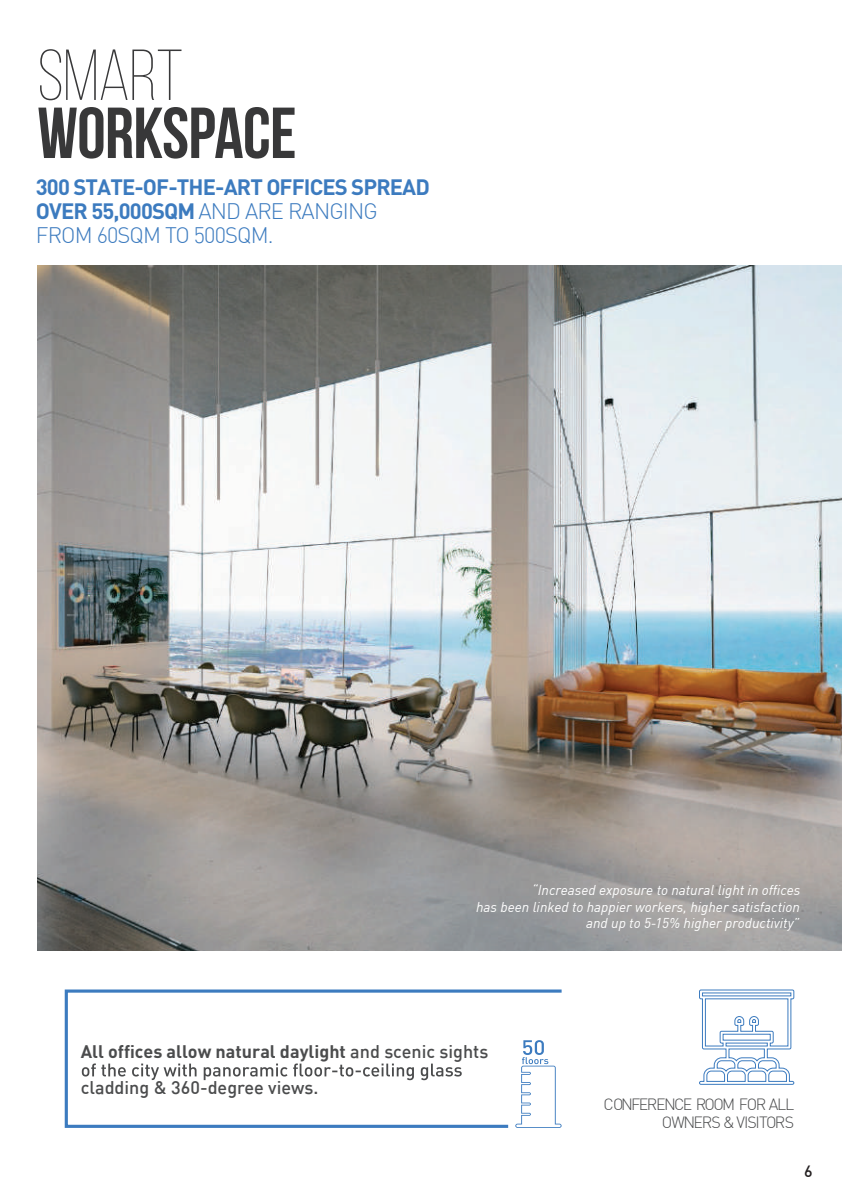
<style>
.page{position:relative;width:842px;height:1191px;background:#fff}
.page>*{position:absolute;margin:0;border:0;box-sizing:border-box;transform-origin:0 0}
.t1{font:700 72px "Bebas Neue";letter-spacing:-.01em;color:#383839}
.t2{font:300 72px "Bebas Neue";letter-spacing:-.01em;color:#383839}
.t3{font:700 22px/24px "DIN";letter-spacing:-.04em;color:#3c7bbf}
.t4{font:500 18px/36px "DIN";color:#4b4c4d}
.t5{font:300 16px/18px "DIN";letter-spacing:-.08em;color:#4b4c4d;text-align:right}
.t6{font:500 16px "DIN";color:#231f20}
.t7{font:italic 14px/16.8px "DIN";color:#fff;text-align:right}
.s1{font-weight:300}
.s2{font-weight:700}
</style>
<div class="page">
<img style="left:37px;top:265px;width:805px;height:685px">
<svg style="left:64px;top:989px;width:498px;height:139px"></svg>
<svg style="left:699px;top:989px;width:96px;height:96px"></svg>
<h1 class="t2" style="left:37px;top:37px;width:147px">SMART</h1>
<h1 class="t1" style="left:37px;top:94px;width:261px">WORKSPACE</h1>
<h2 class="t3" style="left:36px;top:174px;width:396px">300 STATE-OF-THE-ART OFFICES SPREAD<br>OVER 55,000SQM <span class="s1">AND ARE RANGING<br>FROM 60SQM TO 500SQM.</span></h2>
<p class="t7" style="left:476px;top:881px;width:326px">“Increased exposure to natural light in offices<br>has been linked to happier workers, higher satisfaction and up to 5-15% higher productivity”</p>
<p class="t4" style="left:81px;top:1033px;width:409px"><span class="s2">All offices allow natural daylight</span> and scenic sights cladding &amp; 360-degree views.</p>
<p class="t5" style="left:603px;top:1095px;width:192px">CONFERENCE ROOM FOR ALL<br>OWNERS &amp; VISITORS</p>
<p class="t6" style="left:804px;top:1160px;width:10px">6</p>
</div>
